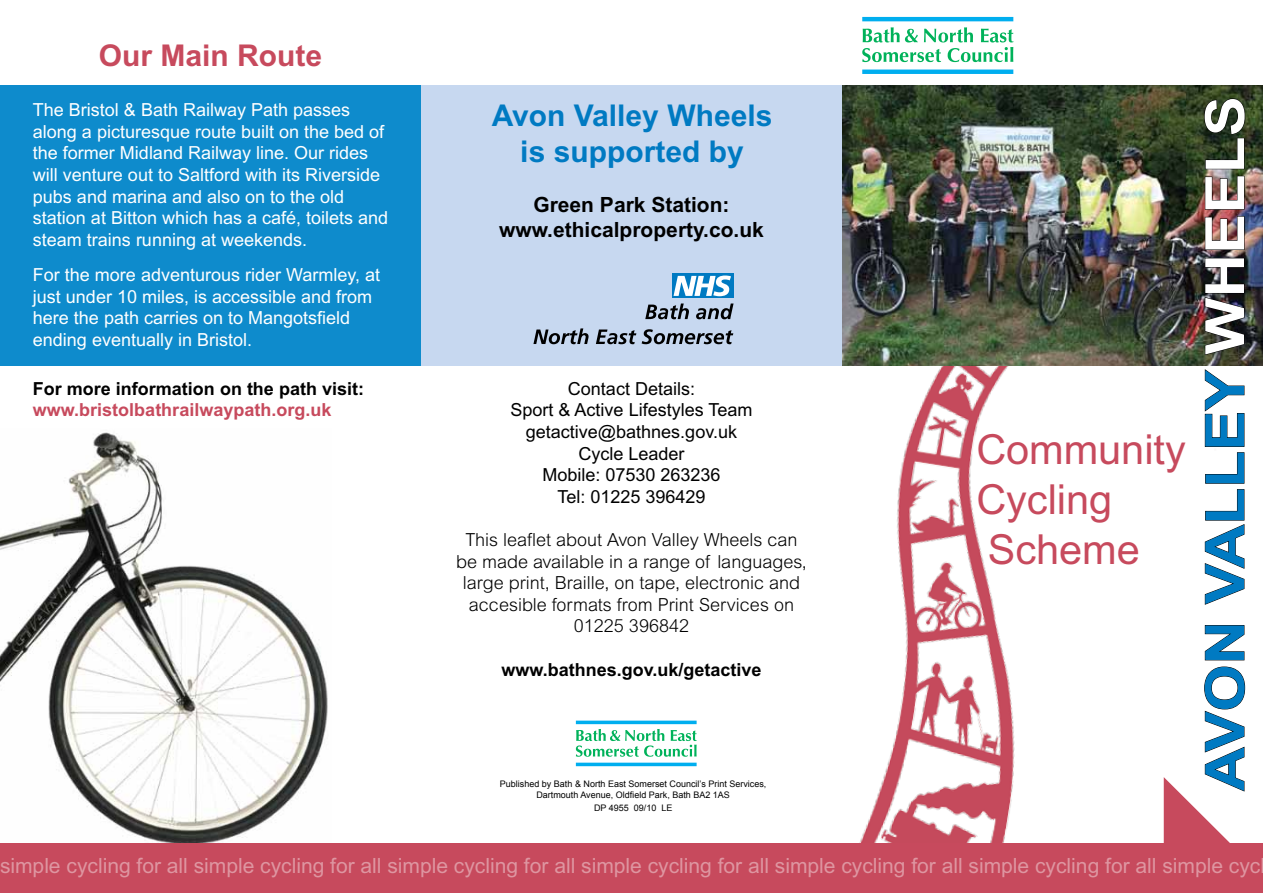
<style>
.page{position:relative;width:1263px;height:893px;background:#fff}
.page>*{position:absolute;margin:0;border:0;box-sizing:border-box;transform-origin:0 0}
.t1{font:700 54px "Arial";color:#007ac2;scale:1.12 1}
.t2{font:41.4px/49.7px "Arial";color:#c74a5d}
.t3{font:700 30px/36px "Arial";color:#007ac2;text-align:center}
.t4{font:700 30px "Arial";color:#c74a5d}
.t5{font:21px "Arial";color:#de96a1}
.t6{font:700 21px/25.2px "Arial";color:#000;text-align:center}
.t7{font:18px/21.6px "Arial";color:#fff}
.t8{font:300 18px/21.6px "Arial";color:#000;text-align:center}
.t9{font:18px/21.6px "Arial";color:#000;text-align:center}
.t10{font:700 18px "Arial";color:#000}
.t11{font:700 18px "Arial";color:#c74a5d}
.t12{font:9px/10.8px "Arial";color:#000;text-align:center}
.s1{color:#fff}
</style>
<div class="page">
<img style="left:0;top:432px;width:328px;height:411px">
<div style="left:421px;top:85px;width:421px;height:281px;background:#c7d8f0"></div>
<img style="left:859px;top:366px;width:305px;height:477px">
<div style="left:0;top:85px;width:421px;height:281px;background:#0e8bcc"></div>
<svg style="left:862px;top:27px;width:151px;height:35px"></svg>
<hr style="left:862px;top:70px;width:151px;height:4px;background:#00aeef">
<hr style="left:862px;top:17px;width:151px;height:4px;background:#00aeef">
<div style="left:574px;top:719px;width:126px;height:49px;background:linear-gradient(to right,#fff,#fff)"></div>
<svg style="left:576px;top:729px;width:121px;height:28px"></svg>
<hr style="left:576px;top:763px;width:121px;height:3px;background:#00aeef">
<hr style="left:576px;top:721px;width:121px;height:3px;background:#00aeef">
<div style="left:0;top:843px;width:1263px;height:50px;background:#c74a5d"></div>
<svg style="left:672px;top:273px;width:61px;height:25px"></svg>
<svg style="left:673px;top:276px;width:58px;height:20px"></svg>
<svg style="left:645px;top:303px;width:44px;height:16px"></svg>
<svg style="left:696px;top:303px;width:37px;height:16px"></svg>
<svg style="left:533px;top:328px;width:55px;height:16px"></svg>
<svg style="left:596px;top:329px;width:40px;height:15px"></svg>
<svg style="left:642px;top:329px;width:91px;height:15px"></svg>
<img style="left:842px;top:85px;width:421px;height:281px">
<svg style="left:1164px;top:625px;width:82px;height:218px"></svg>
<svg style="left:1204px;top:369px;width:41px;height:236px"></svg>
<img style="left:1204px;top:258px;width:41px;height:97px">
<svg style="left:1204px;top:216px;width:41px;height:34px"></svg>
<svg style="left:1204px;top:176px;width:41px;height:34px"></svg>
<svg style="left:1204px;top:98px;width:41px;height:72px;background:#2d3b27"></svg>
<div style="left:985px;top:504px;width:47px;height:62px;background:#fff"></div>
<h3 class="t4" style="left:99px;top:38px;width:225px">Our Main Route</h3>
<p class="t7" style="left:33px;top:99px;width:357px">The Bristol &amp; Bath Railway Path passes along a picturesque route built on the bed of the former Midland Railway line. Our rides will venture out to Saltford with its Riverside pubs and marina and also on to the old station at Bitton which has a café, toilets and steam trains running at weekends.</p>
<p class="t7" style="left:33px;top:264px;width:349px">For the more adventurous rider Warmley, at just under 10 miles, is accessible and from here the path carries on to Mangotsfield ending eventually in Bristol.</p>
<p class="t10" style="left:33px;top:378px;width:333px">For more information on the path visit:</p>
<p class="t11" style="left:33px;top:400px;width:300px">www.bristolbathrailwaypath.org.uk</p>
<h3 class="t3" style="left:492px;top:97px;width:282px">Avon Valley Wheels is supported by</h3>
<p class="t6" style="left:499px;top:192px;width:266px">Green Park Station: www.ethicalproperty.co.uk</p>
<p class="t9" style="left:511px;top:378px;width:243px">Contact Details:<br>Sport &amp; Active Lifestyles Team getactive@bathnes.gov.uk<br>Cycle Leader<br>Mobile: 07530 263236<br>Tel: 01225 396429</p>
<p class="t8" style="left:456px;top:529px;width:352px">This leaflet about Avon Valley Wheels can be made available in a range of languages, large print, Braille, on tape, electronic and accesible formats from Print Services on 01225 396842</p>
<p class="t10" style="left:501px;top:659px;width:262px">www.bathnes.gov.uk/getactive</p>
<p class="t12" style="left:500px;top:778px;width:268px">Published by Bath &amp; North East Somerset Council’s Print Services,<br>Dartmouth Avenue, Oldfield Park, Bath BA2 1AS</p>
<p class="t12" style="left:594px;top:802px;width:80px">DP 4955 09/10 LE</p>
<h2 class="t2" style="left:976px;top:425px;width:211px">Community<br>Cycling<br>Scheme</h2>
<h1 class="t1" style="left:1194px;top:791px;width:616px;rotate:-90deg">Avon ValleY <span class="s1">Wheels</span></h1>
<p class="t5" style="left:0;top:854px;width:1266px">simple cycling for all simple cycling for all simple cycling for all simple cycling for all simple cycling for all simple cycling for all simple cycl</p>
</div>
